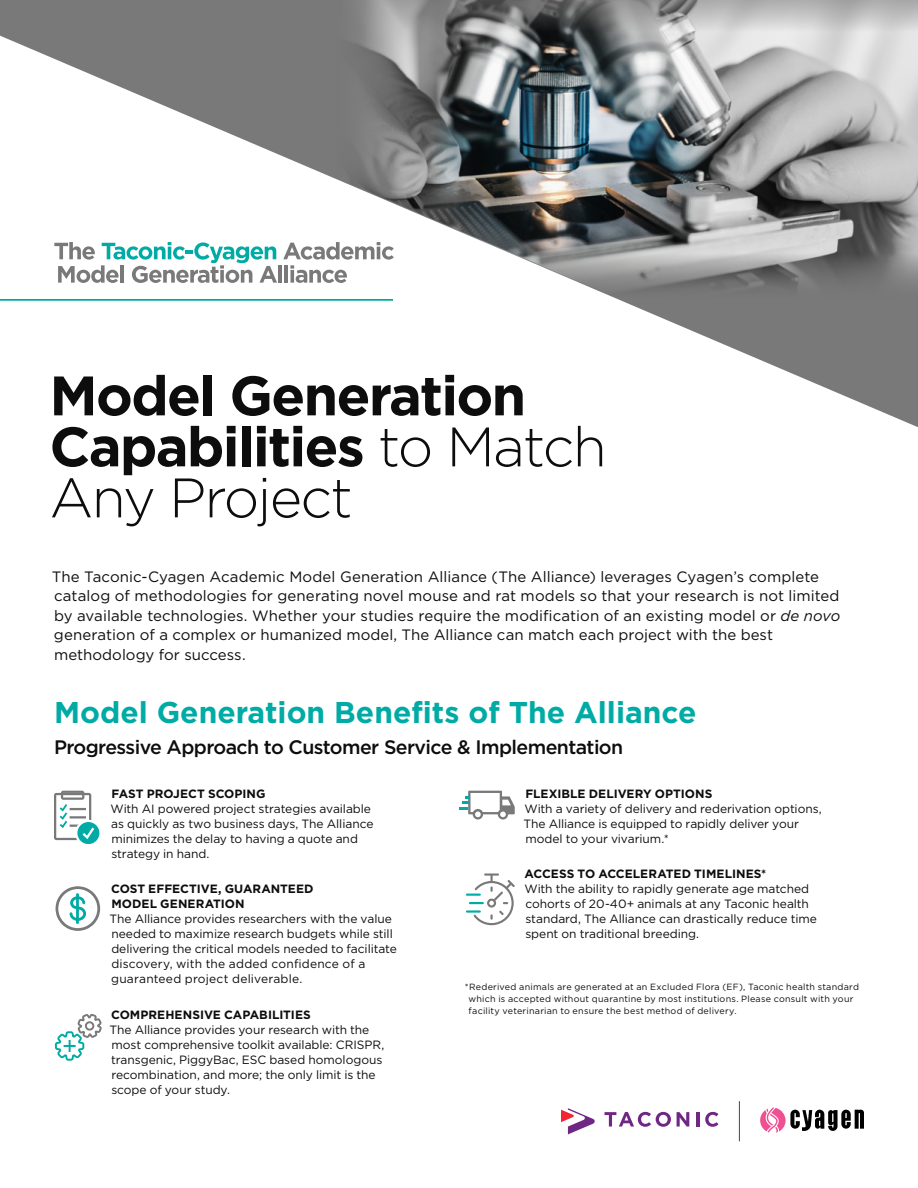
<style>
.page{position:relative;width:918px;height:1188px;background:#fff}
.page>*{position:absolute;margin:0;border:0;box-sizing:border-box;transform-origin:0 0}
.Syneos_Default_Style{font:700 55.5px/51px "Gotham";letter-spacing:-.03em;color:#0d0d0d}
.Teal_Section_headers{font:700 30px "Gotham";color:#01aba5}
.Flyer_Subhead{font:500 19.5px "Gotham";letter-spacing:-.03em;color:#0d0d0d}
.Body_Copy{font:15px/19.5px "Gotham";letter-spacing:.005em;color:#0d0d0d}
.Body_Copy-2{font:12px/15px "Gotham";letter-spacing:-.005em;color:#0d0d0d}
.Teal_Section_headers-2{font:12px/15px "Gotham";letter-spacing:-.005em;color:#0d0d0d}
.Body_Subhead{font:700 12px/15px "Gotham";color:#0d0d0d}
.Body_Copy-3{font:9px/12px "Gotham";letter-spacing:.025em;color:#0d0d0d}
.s1{font-weight:300}
.s2{font-style:italic}
</style>
<div class="page">
<svg style="left:0;top:0;width:918px;height:427px"></svg>
<svg style="left:561px;top:1108px;width:34px;height:26px"></svg>
<svg style="left:605px;top:1112px;width:66px;height:15px"></svg>
<svg style="left:677px;top:1112px;width:12px;height:15px"></svg>
<hr style="left:696px;top:1112px;width:3px;height:15px;background:#702784">
<svg style="left:705px;top:1112px;width:14px;height:15px"></svg>
<svg style="left:760px;top:1108px;width:104px;height:25px"></svg>
<hr style="left:739px;top:1101px;width:1px;height:40px;background:#49454a">
<svg style="left:466px;top:873px;width:49px;height:52px"></svg>
<svg style="left:76px;top:821px;width:25px;height:24px"></svg>
<div style="left:75px;top:820px;width:27px;height:26px;border:2px solid #fff;border-radius:50%"></div>
<svg style="left:54px;top:791px;width:42px;height:50px"></svg>
<svg style="left:55px;top:1014px;width:47px;height:47px"></svg>
<svg style="left:56px;top:886px;width:44px;height:45px"></svg>
<svg style="left:459px;top:791px;width:56px;height:29px"></svg>
<p class="Syneos_Default_Style" style="left:50px;top:370px;width:559px">Model Generation<br>Capabilities <span class="s1">to Match<br>Any Project</span></p>
<p class="Body_Copy" style="left:52px;top:567px;width:790px">The Taconic-Cyagen Academic Model Generation Alliance (The Alliance) leverages Cyagen’s complete catalog of methodologies for generating novel mouse and rat models so that your research is not limited by available technologies. Whether your studies require the modification of an existing model or <span class="s2">de novo </span>generation of a complex or humanized model, The Alliance can match each project with the best methodology for success.</p>
<p class="Teal_Section_headers" style="left:54px;top:692px;width:644px">Model Generation Benefits of The Alliance</p>
<p class="Flyer_Subhead" style="left:54px;top:734px;width:571px">Progressive Approach to Customer Service &amp; Implementation</p>
<p class="Body_Subhead" style="left:111px;top:786px;width:156px">FAST PROJECT SCOPING</p>
<p class="Body_Copy-2" style="left:110px;top:801px;width:265px">With AI powered project strategies available as quickly as two business days, The Alliance minimizes the delay to having a quote and strategy in hand.</p>
<p class="Body_Subhead" style="left:111px;top:882px;width:204px">COST EFFECTIVE, GUARANTEED<br>MODEL GENERATION</p>
<p class="Body_Copy-2" style="left:109px;top:911px;width:289px">The Alliance provides researchers with the value needed to maximize research budgets while still delivering the critical models needed to facilitate discovery, with the added confidence of a guaranteed project deliverable.</p>
<p class="Body_Subhead" style="left:111px;top:1007px;width:201px">COMPREHENSIVE CAPABILITIES</p>
<p class="Body_Copy-2" style="left:109px;top:1022px;width:277px">The Alliance provides your research with the most comprehensive toolkit available: CRISPR, transgenic, PiggyBac, ESC based homologous recombination, and more; the only limit is the scope of your study.</p>
<p class="Body_Subhead" style="left:525px;top:786px;width:189px">FLEXIBLE DELIVERY OPTIONS</p>
<p class="Body_Copy-2" style="left:523px;top:801px;width:300px">With a variety of delivery and rederivation options,<br>The Alliance is equipped to rapidly deliver your model to your vivarium.*</p>
<p class="Body_Subhead" style="left:525px;top:867px;width:243px">ACCESS TO ACCELERATED TIMELINES*</p>
<p class="Teal_Section_headers-2" style="left:524px;top:881px;width:294px">With the ability to rapidly generate age matched cohorts of 20-40+ animals at any Taconic health standard, The Alliance can drastically reduce time spent on traditional breeding.</p>
<p class="Body_Copy-3" style="left:468px;top:981px;width:392px;text-indent:-4px">*Rederived animals are generated at an Excluded Flora (EF), Taconic health standard which is accepted without quarantine by most institutions. Please consult with your facility veterinarian to ensure the best method of delivery.</p>
</div>
